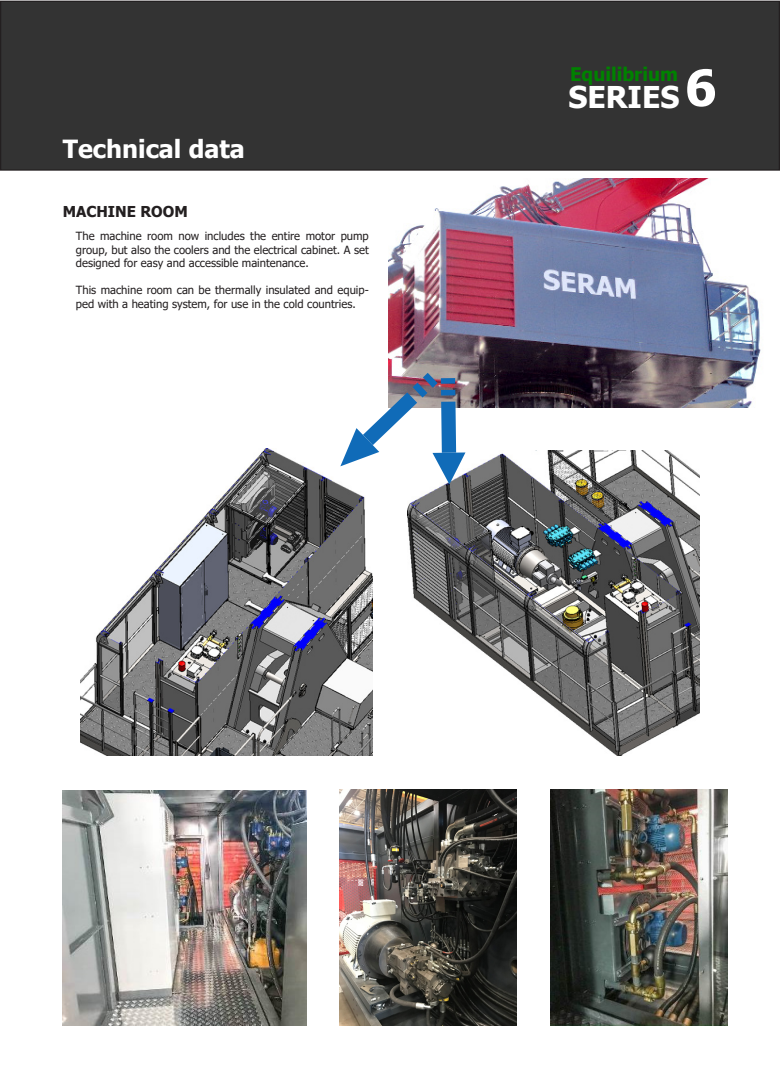
<style>
.page{position:relative;width:780px;height:1088px;background:#fff}
.page>*{position:absolute;margin:0;border:0;box-sizing:border-box;transform-origin:0 0}
.t1{font:700 50px "Tahoma";color:#fff}
.t2{font:700 30px "Tahoma";color:#fff}
.t3{font:700 25px "Tahoma";color:#fff}
.t4{font:700 18.75px "Tahoma";color:#008200}
.t5{font:700 15px "Tahoma";color:#231f20}
.t6{font:11.25px/13.5px "Tahoma";color:#231f20;text-align:justify}
</style>
<div class="page">
<div style="left:1px;top:1px;width:778px;height:169px;background:#333"></div>
<div style="left:0;top:1px;width:780px;height:170px;border:1px solid #231f20"></div>
<img style="left:388px;top:178px;width:373px;height:229px">
<img style="left:81px;top:448px;width:291px;height:307px">
<img style="left:407px;top:451px;width:292px;height:304px">
<svg style="left:340px;top:373px;width:125px;height:111px"></svg>
<img style="left:63px;top:791px;width:243px;height:234px">
<img style="left:550px;top:789px;width:177px;height:236px">
<img style="left:339px;top:789px;width:178px;height:236px">
<p class="t3" style="left:63px;top:131px;width:183px">Technical data</p>
<p class="t5" style="left:63px;top:201px;width:126px">MACHINE ROOM</p>
<p class="t6" style="left:76px;top:230px;width:294px">The machine room now includes the entire motor pump group, but also the coolers and the electrical cabinet. A set designed for easy and accessible maintenance.</p>
<p class="t6" style="left:76px;top:284px;width:294px">This machine room can be thermally insulated and equip&shy;ped with a heating system, for use in the cold countries.</p>
<p class="t4" style="left:570px;top:61px;width:109px">Equilibrium</p>
<p class="t2" style="left:568px;top:77px;width:113px">SERIES</p>
<p class="t1" style="left:684px;top:53px;width:33px">6</p>
</div>
